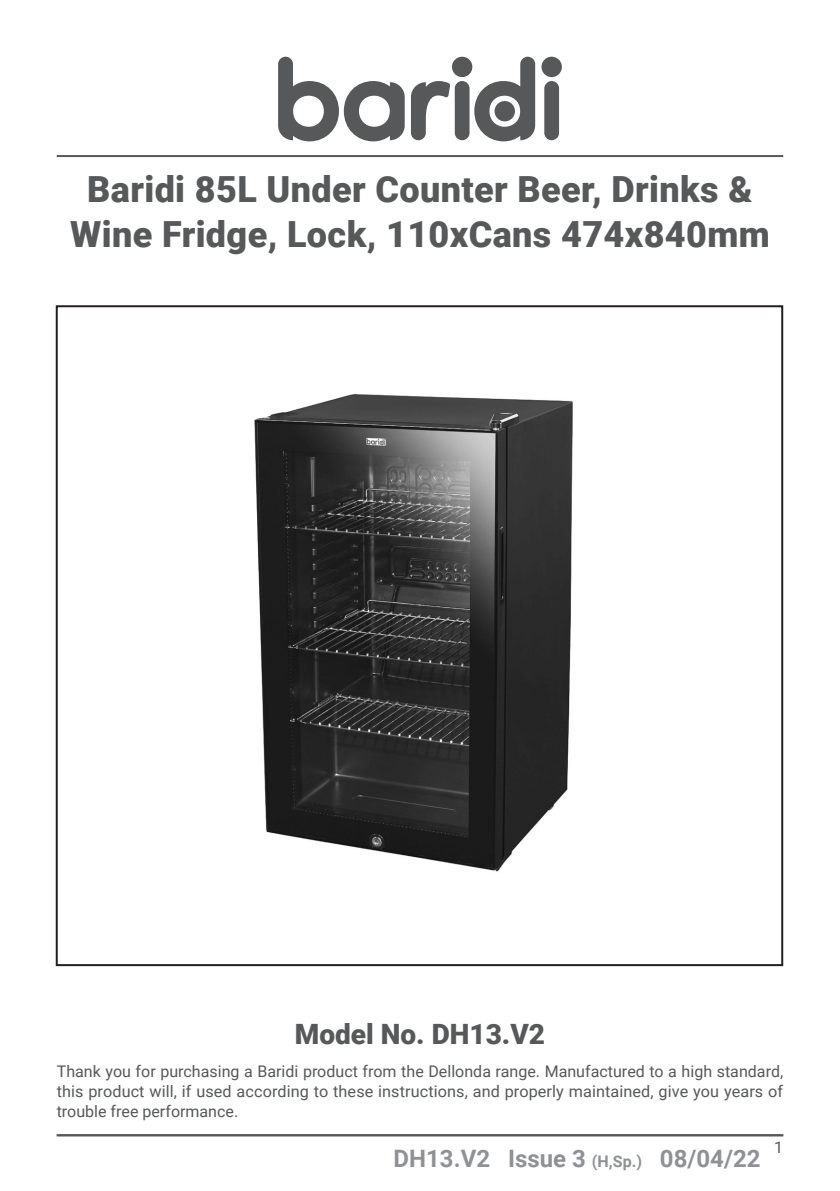
<style>
.page{position:relative;width:840px;height:1191px;background:#fff}
.page>*{position:absolute;margin:0;border:0;box-sizing:border-box;transform-origin:0 0}
.Product_Header{font:900 36px/45px "Roboto";letter-spacing:.01em;color:#57585a;text-align:center}
.Model_Number{font:900 28px "Roboto";color:#57585a}
.t1{font:700 24px "Roboto";color:#8f9194}
.Copy__Justified{font:16px/20px "Roboto";letter-spacing:.005em;color:#57585a;text-align:justify}
.s1{font-size:16px}
</style>
<div class="page">
<hr style="left:57px;top:155px;width:725px;height:2px;background:#57585a">
<svg style="left:278px;top:57px;width:126px;height:84px"></svg>
<svg style="left:411px;top:81px;width:39px;height:59px"></svg>
<div style="left:454px;top:81px;width:15px;height:59px;background:#57585a;border-radius:7px"></div>
<svg style="left:474px;top:57px;width:61px;height:84px"></svg>
<div style="left:544px;top:81px;width:14px;height:59px;background:#57585a;border-radius:7px"></div>
<div style="left:451px;top:57px;width:21px;height:20px;background:#57585a;border-radius:50%"></div>
<div style="left:541px;top:57px;width:20px;height:20px;background:#57585a;border-radius:50%"></div>
<div style="left:494px;top:101px;width:20px;height:20px;background:#57585a;border-radius:50%"></div>
<img style="left:254px;top:393px;width:319px;height:479px">
<hr style="left:57px;top:1134px;width:725px;height:2px;background:#57585a">
<p class="Product_Header" style="left:70px;top:166px;width:700px">Baridi 85L Under Counter Beer, Drinks &amp;<br>Wine Fridge, Lock, 110xCans 474x840mm</p>
<p class="Model_Number" style="left:294px;top:1014px;width:252px">Model No. DH13.V2</p>
<p class="Copy__Justified" style="left:57px;top:1060px;width:727px">Thank you for purchasing a Baridi product from the Dellonda range. Manufactured to a high standard, this product will, if used according to these instructions, and properly maintained, give you years of trouble free performance.</p>
<p class="t1" style="left:393px;top:1141px;width:368px">DH13.V2 Issue 3 <span class="s1">(H,Sp.)</span> 08/04/22</p>
<p class="Copy__Justified" style="left:773px;top:1137px;width:10px">1</p>
</div>
